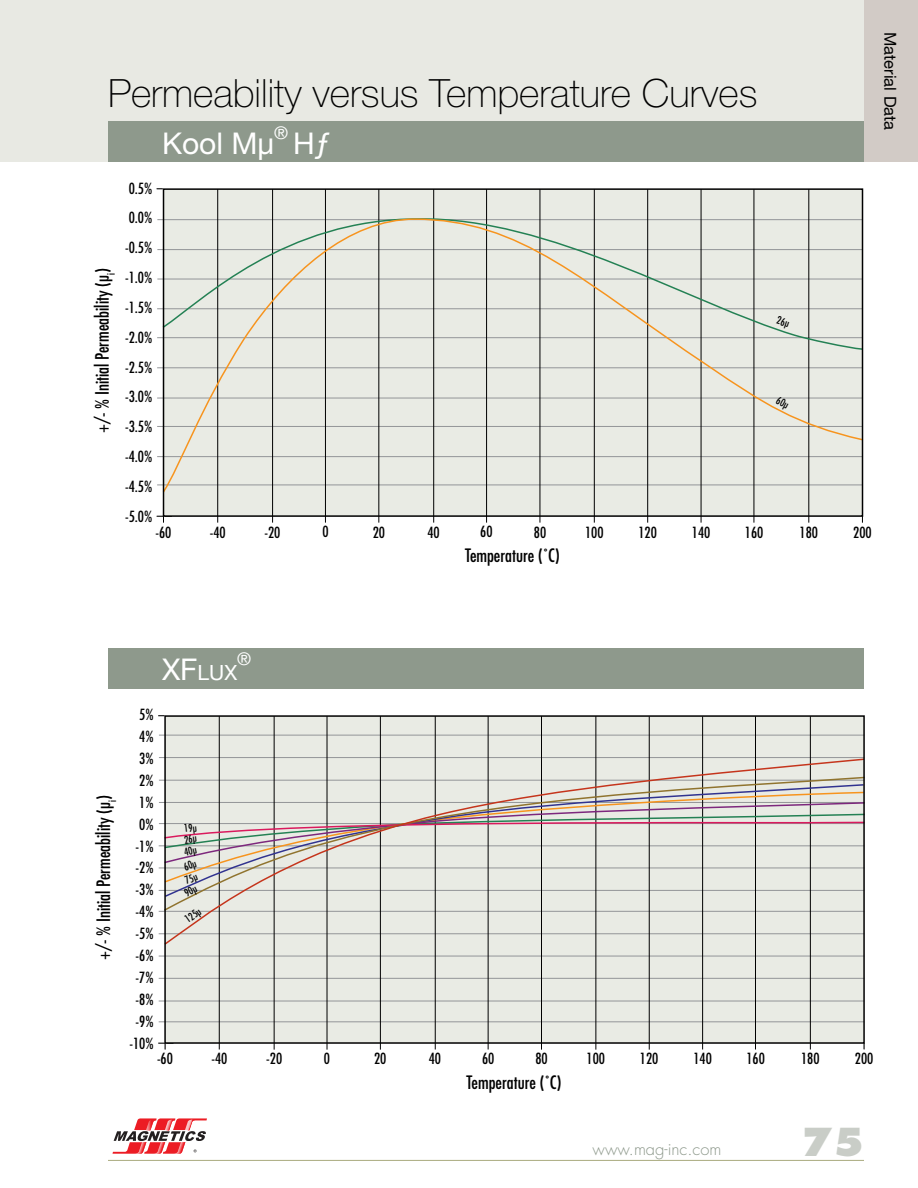
<style>
.page{position:relative;width:918px;height:1188px;background:#fff}
.page>*{position:absolute;margin:0;border:0;box-sizing:border-box;transform-origin:0 0}
.t1{font:100 39px "Helvetica Neue";color:#000}
.t2{font:800 37.5px "Futura";color:#c9cdc7}
.t3{font:30px "Helvetica Neue";color:#fff}
.t4{font:21px "Helvetica Neue";color:#fff}
.t5{font:condensed 18px "Futura";color:#010101}
.t6{font:17.55px "Helvetica Neue";color:#fff}
.t7{font:300 16.5px "Futura";color:#8e998c}
.t8{font:16.5px "Helvetica Neue";color:#000}
.t9{font:condensed 15px/21.9px "Futura";color:#010101;text-align:justify}
.t10{font:condensed 10.5px "Futura";color:#000}
.s1{font-size:30px}
</style>
<div class="page">
<div style="left:0;top:0;width:918px;height:162px;background:#e8e9e3"></div>
<div style="left:864px;top:0;width:54px;height:162px;background:#d2cbc6"></div>
<svg style="left:112px;top:1118px;width:95px;height:36px"></svg>
<hr style="left:108px;top:1160px;width:756px;height:1px;background:#aaab7f">
<div style="left:108px;top:121px;width:756px;height:41px;background:#8e998c"></div>
<div style="left:164px;top:189px;width:699px;height:327px;background:#e9ebe4"></div>
<hr style="left:157px;top:279px;width:706px;height:1px;background:#939598">
<hr style="left:157px;top:249px;width:706px;height:1px;background:#939598">
<hr style="left:157px;top:219px;width:706px;height:1px;background:#939598">
<hr style="left:157px;top:337px;width:706px;height:1px;background:#939598">
<hr style="left:157px;top:308px;width:706px;height:1px;background:#939598">
<hr style="left:157px;top:367px;width:706px;height:1px;background:#939598">
<hr style="left:157px;top:426px;width:706px;height:1px;background:#939598">
<hr style="left:157px;top:398px;width:706px;height:1px;background:#939598">
<hr style="left:157px;top:456px;width:706px;height:1px;background:#939598">
<hr style="left:157px;top:485px;width:706px;height:1px;background:#939598">
<svg style="left:157px;top:516px;width:7px;height:7px"></svg>
<hr style="left:540px;top:189px;width:1px;height:334px;background:#000">
<hr style="left:594px;top:189px;width:1px;height:334px;background:#000">
<hr style="left:647px;top:189px;width:1px;height:334px;background:#000">
<hr style="left:701px;top:189px;width:1px;height:334px;background:#000">
<hr style="left:754px;top:189px;width:1px;height:334px;background:#000">
<hr style="left:808px;top:189px;width:1px;height:334px;background:#000">
<hr style="left:486px;top:189px;width:1px;height:334px;background:#000">
<hr style="left:433px;top:189px;width:1px;height:334px;background:#000">
<hr style="left:378px;top:189px;width:1px;height:334px;background:#000">
<hr style="left:325px;top:189px;width:1px;height:334px;background:#000">
<hr style="left:272px;top:189px;width:1px;height:334px;background:#000">
<hr style="left:217px;top:189px;width:1px;height:334px;background:#000">
<svg style="left:162px;top:218px;width:702px;height:275px"></svg>
<div style="left:163px;top:188px;width:700px;height:329px;border:2px solid #000"></div>
<div style="left:108px;top:648px;width:756px;height:40px;background:#8e998c"></div>
<div style="left:165px;top:716px;width:699px;height:327px;background:#e9ebe4"></div>
<hr style="left:159px;top:823px;width:705px;height:1px;background:#939598">
<hr style="left:159px;top:802px;width:705px;height:1px;background:#939598">
<hr style="left:159px;top:780px;width:705px;height:1px;background:#939598">
<hr style="left:159px;top:757px;width:705px;height:1px;background:#939598">
<hr style="left:159px;top:735px;width:705px;height:1px;background:#939598">
<hr style="left:159px;top:868px;width:705px;height:1px;background:#939598">
<hr style="left:159px;top:845px;width:705px;height:1px;background:#939598">
<hr style="left:159px;top:890px;width:705px;height:1px;background:#939598">
<hr style="left:159px;top:933px;width:705px;height:1px;background:#939598">
<hr style="left:159px;top:956px;width:705px;height:1px;background:#939598">
<hr style="left:159px;top:978px;width:705px;height:1px;background:#939598">
<hr style="left:159px;top:911px;width:705px;height:1px;background:#939598">
<hr style="left:159px;top:1001px;width:705px;height:1px;background:#939598">
<hr style="left:159px;top:1021px;width:705px;height:1px;background:#939598">
<svg style="left:158px;top:1043px;width:8px;height:7px"></svg>
<hr style="left:541px;top:716px;width:1px;height:334px;background:#000">
<hr style="left:595px;top:716px;width:1px;height:334px;background:#000">
<hr style="left:649px;top:716px;width:1px;height:334px;background:#000">
<hr style="left:702px;top:716px;width:1px;height:334px;background:#000">
<hr style="left:755px;top:716px;width:1px;height:334px;background:#000">
<hr style="left:810px;top:716px;width:1px;height:334px;background:#000">
<hr style="left:488px;top:716px;width:1px;height:334px;background:#000">
<hr style="left:435px;top:716px;width:1px;height:334px;background:#000">
<hr style="left:380px;top:716px;width:1px;height:334px;background:#000">
<hr style="left:327px;top:716px;width:1px;height:334px;background:#000">
<hr style="left:274px;top:716px;width:1px;height:334px;background:#000">
<hr style="left:219px;top:716px;width:1px;height:334px;background:#000">
<svg style="left:163px;top:758px;width:699px;height:188px"></svg>
<div style="left:164px;top:715px;width:701px;height:329px;border:2px solid #000"></div>
<svg style="left:776px;top:397px;width:13px;height:14px"></svg>
<svg style="left:776px;top:316px;width:13px;height:13px"></svg>
<svg style="left:164px;top:813px;width:701px;height:84px"></svg>
<h1 class="t1" style="left:108px;top:71px;width:651px">Permeability versus Temperature Curves</h1>
<h3 class="t3" style="left:162px;top:125px;width:114px">Kool Mµ</h3>
<p class="t6" style="left:274px;top:122px;width:15px">®</p>
<h3 class="t3" style="left:293px;top:125px;width:40px">Hƒ</h3>
<p class="t5" style="left:91px;top:433px;width:167px;rotate:-90deg">+/- % Initial Permeability (µ)<sub>i</sub></p>
<p class="t9" style="left:125px;top:173px;width:29px;line-height:29.8px">0.5% 0.0% -0.5% -1.0% -1.5% -2.0% -2.5% -3.0% -3.5% -4.0% -4.5% -5.0%</p>
<p class="t9" style="left:155px;top:521px;width:17px">-60</p>
<p class="t9" style="left:210px;top:521px;width:17px">-40</p>
<p class="t9" style="left:264px;top:521px;width:17px">-20</p>
<p class="t9" style="left:322px;top:521px;width:8px">0</p>
<p class="t9" style="left:373px;top:521px;width:14px">20</p>
<p class="t9" style="left:427px;top:521px;width:14px">40</p>
<p class="t9" style="left:480px;top:521px;width:14px">60</p>
<p class="t9" style="left:534px;top:521px;width:14px">80</p>
<p class="t9" style="left:585px;top:521px;width:20px">100</p>
<p class="t9" style="left:638px;top:521px;width:20px">120</p>
<p class="t9" style="left:692px;top:521px;width:20px">140</p>
<p class="t9" style="left:745px;top:521px;width:20px">160</p>
<p class="t9" style="left:800px;top:521px;width:20px">180</p>
<p class="t9" style="left:853px;top:521px;width:20px">200</p>
<p class="t5" style="left:465px;top:544px;width:96px">Temperature (˚C)</p>
<p class="t8" style="left:900px;top:32px;width:100px;rotate:90deg">Material Data</p>
<p class="t5" style="left:93px;top:960px;width:167px;rotate:-90deg">+/- % Initial Permeability (µ)<sub>i</sub></p>
<h3 class="t4" style="left:162px;top:660px;width:77px"><span class="s1">XF</span>lux</h3>
<p class="t6" style="left:237px;top:648px;width:15px">®</p>
<p class="t9" style="left:129px;top:704px;width:26px;text-align:right">5%<br>4%<br>3%<br>2%<br>1%<br>0% -1% -2% -3% -4% -5% -6% -7% -8% -9% -10%</p>
<p class="t10" style="left:182px;top:915px;width:19px;rotate:-35deg">125µ</p>
<p class="t9" style="left:157px;top:1048px;width:17px">-60</p>
<p class="t9" style="left:211px;top:1048px;width:17px">-40</p>
<p class="t9" style="left:266px;top:1048px;width:17px">-20</p>
<p class="t9" style="left:324px;top:1048px;width:8px">0</p>
<p class="t9" style="left:374px;top:1048px;width:14px">20</p>
<p class="t9" style="left:429px;top:1048px;width:14px">40</p>
<p class="t9" style="left:482px;top:1048px;width:14px">60</p>
<p class="t9" style="left:535px;top:1048px;width:14px">80</p>
<p class="t9" style="left:587px;top:1048px;width:20px">100</p>
<p class="t9" style="left:640px;top:1048px;width:20px">120</p>
<p class="t9" style="left:693px;top:1048px;width:20px">140</p>
<p class="t9" style="left:746px;top:1048px;width:20px">160</p>
<p class="t9" style="left:801px;top:1048px;width:20px">180</p>
<p class="t9" style="left:855px;top:1048px;width:20px">200</p>
<p class="t5" style="left:467px;top:1071px;width:96px">Temperature (˚C)</p>
<p class="t7" style="left:593px;top:1139px;width:130px">www.mag-inc.com</p>
<h2 class="t2" style="left:802px;top:1119px;width:64px">75</h2>
</div>
